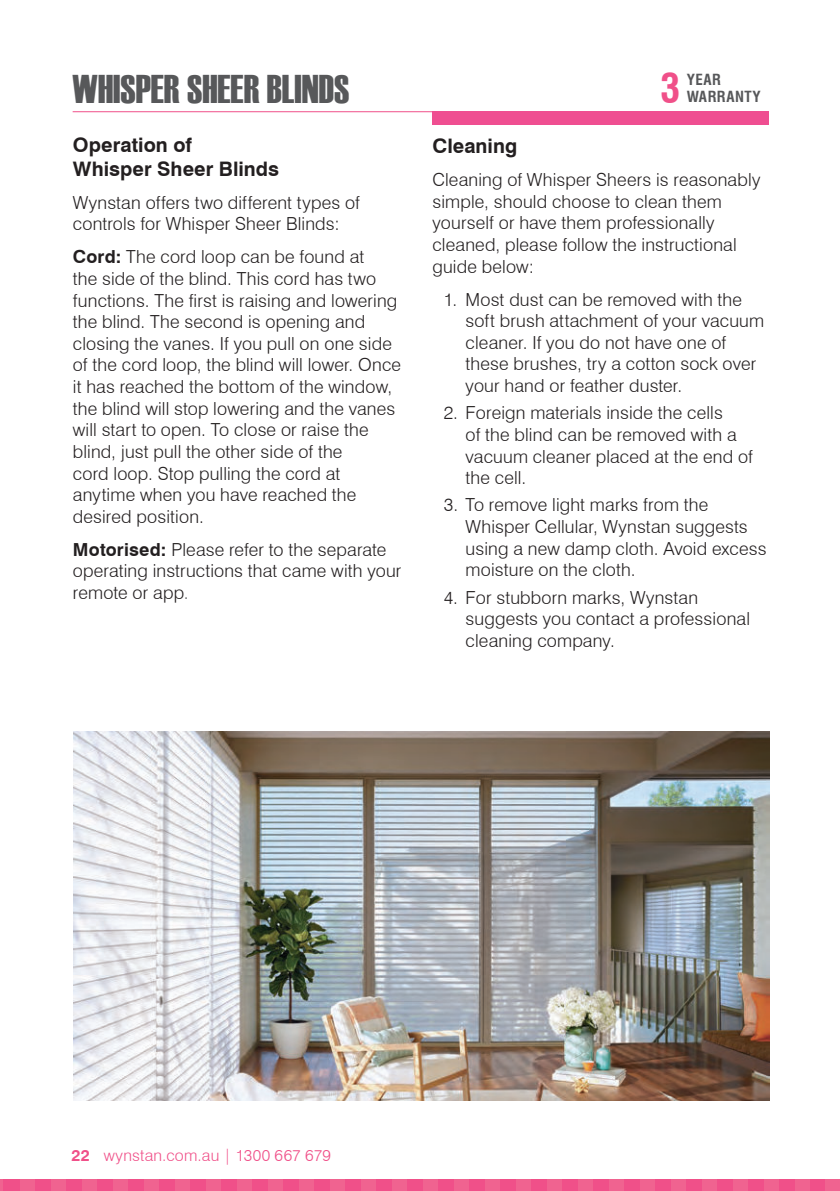
<style>
.page{position:relative;width:840px;height:1191px;background:#fff}
.page>*{position:absolute;margin:0;border:0;box-sizing:border-box;transform-origin:0 0}
.t1{font:40px "Haettenschweiler";color:#57585a}
.t2{font:700 condensed 40px "Swiss 721 BT";color:#f05089}
.t3{font:700 20px/24px "Swiss 721 BT";letter-spacing:.005em;color:#231f20}
.t4{font:300 18px/21.6px "Swiss 721 BT";letter-spacing:.01em;color:#231f20}
.t5{font:300 16px "Swiss 721 BT";letter-spacing:.015em;color:#f05089}
.t6{font:700 condensed 15px "Swiss 721 BT";letter-spacing:.035em;color:#57585a}
.s1{font-weight:700}
.s2{color:#57585a}
</style>
<div class="page">
<div style="left:0;top:1179px;width:839px;height:12px;background:#f05089"></div>
<svg style="left:0;top:1179px;width:3px;height:12px"></svg>
<div style="left:20px;top:1179px;width:14px;height:12px;background:#f06390"></div>
<div style="left:51px;top:1179px;width:14px;height:12px;background:#f06390"></div>
<div style="left:82px;top:1179px;width:14px;height:12px;background:#f06390"></div>
<div style="left:113px;top:1179px;width:14px;height:12px;background:#f06390"></div>
<div style="left:144px;top:1179px;width:14px;height:12px;background:#f06390"></div>
<div style="left:175px;top:1179px;width:14px;height:12px;background:#f06390"></div>
<div style="left:206px;top:1179px;width:14px;height:12px;background:#f06390"></div>
<div style="left:237px;top:1179px;width:14px;height:12px;background:#f06390"></div>
<div style="left:268px;top:1179px;width:14px;height:12px;background:#f06390"></div>
<div style="left:299px;top:1179px;width:14px;height:12px;background:#f06390"></div>
<div style="left:330px;top:1179px;width:14px;height:12px;background:#f06390"></div>
<div style="left:361px;top:1179px;width:14px;height:12px;background:#f06390"></div>
<div style="left:392px;top:1179px;width:14px;height:12px;background:#f06390"></div>
<div style="left:423px;top:1179px;width:14px;height:12px;background:#f06390"></div>
<div style="left:454px;top:1179px;width:14px;height:12px;background:#f06390"></div>
<div style="left:485px;top:1179px;width:14px;height:12px;background:#f06390"></div>
<div style="left:516px;top:1179px;width:14px;height:12px;background:#f06390"></div>
<div style="left:547px;top:1179px;width:14px;height:12px;background:#f06390"></div>
<div style="left:578px;top:1179px;width:14px;height:12px;background:#f06390"></div>
<div style="left:609px;top:1179px;width:14px;height:12px;background:#f06390"></div>
<div style="left:640px;top:1179px;width:14px;height:12px;background:#f06390"></div>
<div style="left:670px;top:1179px;width:15px;height:12px;background:#f06390"></div>
<div style="left:701px;top:1179px;width:15px;height:12px;background:#f06390"></div>
<div style="left:732px;top:1179px;width:15px;height:12px;background:#f06390"></div>
<div style="left:763px;top:1179px;width:15px;height:12px;background:#f06390"></div>
<div style="left:794px;top:1179px;width:15px;height:12px;background:#f06390"></div>
<div style="left:824px;top:1179px;width:15px;height:12px;background:#f06390"></div>
<img style="left:73px;top:732px;width:695px;height:368px">
<hr style="left:73px;top:111px;width:695px;height:1px;background:#f05089">
<div style="left:432px;top:111px;width:336px;height:14px;background:#ef4e91"></div>
<h1 class="t2" style="left:660px;top:72px;width:21px">3</h1>
<h1 class="t1" style="left:73px;top:74px;width:278px">WHISPER SHEER BLINDS</h1>
<p class="t6" style="left:686px;top:73px;width:36px">YEAR</p>
<p class="t6" style="left:686px;top:90px;width:76px">WARRANTY</p>
<p class="t3" style="left:73px;top:135px;width:208px">Operation of<br>Whisper Sheer Blinds</p>
<p class="t4" style="left:73px;top:193px;width:288px">Wynstan offers two different types of controls for Whisper Sheer Blinds:</p>
<p class="t4" style="left:73px;top:248px;width:329px"><span class="s1">Cord:</span> The cord loop can be found at<br>the side of the blind. This cord has two functions. The first is raising and lowering the blind. The second is opening and closing the vanes. If you pull on one side of the cord loop, the blind will lower. Once it has reached the bottom of the window, the blind will stop lowering and the vanes will start to open. To close or raise the blind, just pull the other side of the<br>cord loop. Stop pulling the cord at anytime when you have reached the desired position.</p>
<p class="t4" style="left:73px;top:540px;width:330px"><span class="s1">Motorised:</span> Please refer to the separate operating instructions that came with your remote or app<span class="s2">.</span></p>
<p class="t3" style="left:432px;top:136px;width:86px">Cleaning</p>
<p class="t4" style="left:432px;top:171px;width:329px">Cleaning of Whisper Sheers is reasonably simple, should choose to clean them yourself or have them professionally cleaned, please follow the instructional guide below:</p>
<p class="t4" style="left:465px;top:290px;width:300px;text-indent:-22px">1. Most dust can be removed with the soft brush attachment of your vacuum cleaner. If you do not have one of these brushes, try a cotton sock over your hand or feather duster.</p>
<p class="t4" style="left:465px;top:404px;width:288px;text-indent:-22px">2. Foreign materials inside the cells<br>of the blind can be removed with a vacuum cleaner placed at the end of the cell.</p>
<p class="t4" style="left:465px;top:496px;width:302px;text-indent:-22px">3. To remove light marks from the<br>Whisper Cellular, Wynstan suggests using a new damp cloth. Avoid excess moisture on the cloth.</p>
<p class="t4" style="left:465px;top:588px;width:286px;text-indent:-22px">4. For stubborn marks, Wynstan suggests you contact a professional cleaning company.</p>
<p class="t5" style="left:71px;top:1148px;width:261px"><span class="s1">22</span> wynstan.com.au | 1300 667 679</p>
</div>
